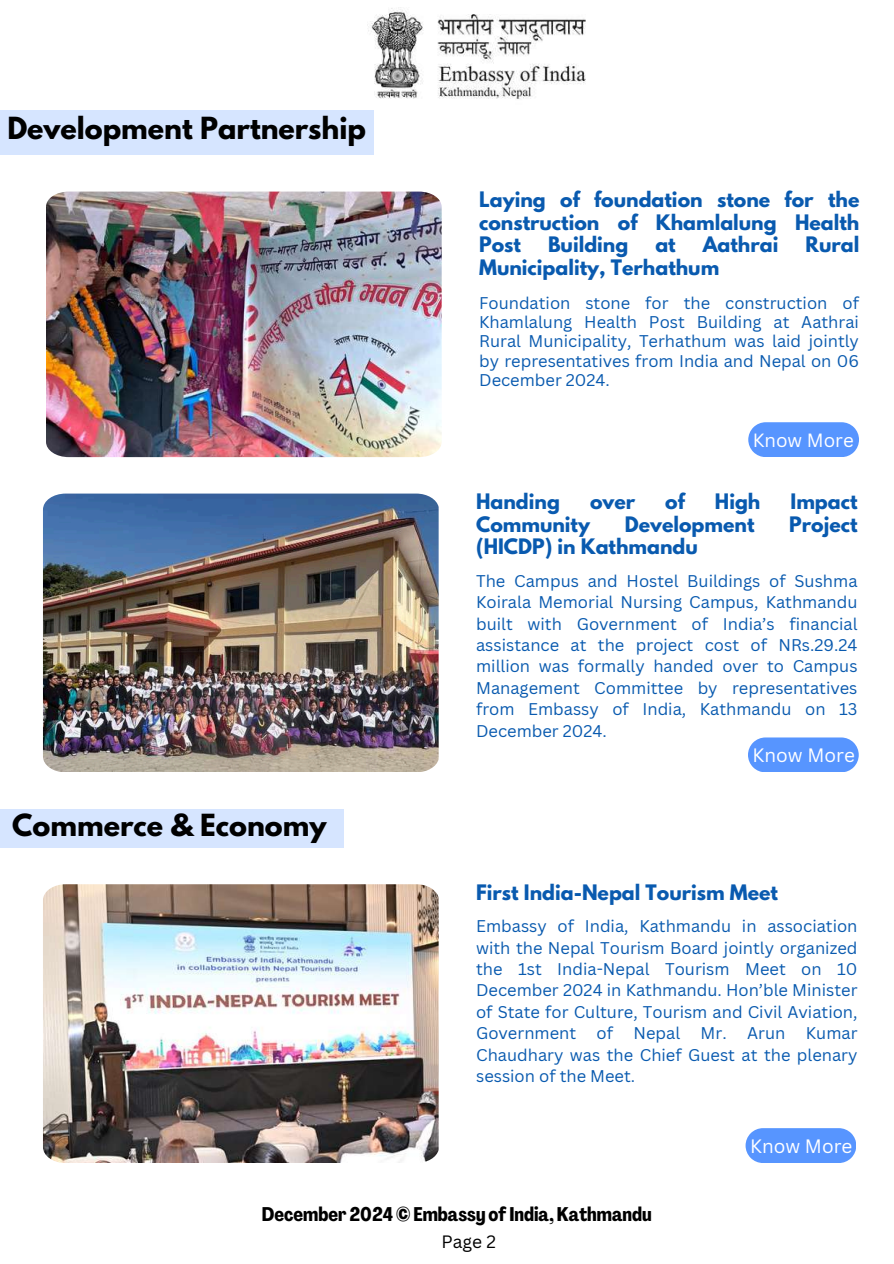
<style>
.page{position:relative;width:894px;height:1264px;background:#fff}
.page>*{position:absolute;margin:0;border:0;box-sizing:border-box;transform-origin:0 0}
.t1{font:700 27px "League Spartan";color:#000}
.t2{font:700 19.5px "Agrandir Tight";color:#000}
.t3{font:700 18.9px/22.5px "League Spartan";color:#095aaf;text-align:justify}
.t4{font:18.9px "Canva Sans";color:#fff}
.t5{font:18.6px "Canva Sans";color:#fff}
.t6{font:17.4px "Canva Sans";color:#000}
.t7{font:16.5px/21.3px "Canva Sans";color:#095aaf;text-align:justify}
</style>
<div class="page">
<img style="left:367px;top:7px;width:219px;height:92px">
<svg style="left:748px;top:737px;width:110px;height:35px;background:#639cff"></svg>
<img style="left:43px;top:493px;width:395px;height:279px">
<img style="left:43px;top:884px;width:395px;height:278px">
<svg style="left:745px;top:1128px;width:111px;height:34px;background:#629cff"></svg>
<div style="left:0;top:808px;width:343px;height:39px;background:#d6e5ff"></div>
<img style="left:46px;top:191px;width:395px;height:266px">
<svg style="left:748px;top:422px;width:110px;height:35px;background:#629cff"></svg>
<div style="left:0;top:110px;width:374px;height:45px;background:#d6e5ff"></div>
<h1 class="t1" style="left:7px;top:115px;width:360px">Development Partnership</h1>
<h1 class="t1" style="left:12px;top:811px;width:316px">Commerce &amp; Economy</h1>
<p class="t3" style="left:479px;top:191px;width:381px">Laying of foundation stone for the construction of Khamlalung Health Post</p>
<p class="t3" style="left:548px;top:236px;width:82px">Building</p>
<p class="t3" style="left:655px;top:236px;width:22px">at</p>
<p class="t3" style="left:702px;top:236px;width:77px">Aathrai</p>
<p class="t3" style="left:805px;top:236px;width:55px">Rural</p>
<p class="t3" style="left:479px;top:258px;width:241px">Municipality, Terhathum</p>
<p class="t7" style="left:479px;top:293px;width:381px;line-height:19.2px">Foundation stone for the construction of Khamlalung Health Post Building at Aathrai Rural Municipality, Terhathum was laid jointly by representatives from India and Nepal on 06<br>December 2024.</p>
<p class="t5" style="left:752px;top:427px;width:102px">Know More</p>
<p class="t3" style="left:476px;top:493px;width:85px">Handing</p>
<p class="t3" style="left:590px;top:493px;width:47px">over</p>
<p class="t3" style="left:665px;top:493px;width:21px">of</p>
<p class="t3" style="left:714px;top:493px;width:47px">High</p>
<p class="t3" style="left:790px;top:493px;width:68px">Impact</p>
<p class="t3" style="left:476px;top:515px;width:115px">Community</p>
<p class="t3" style="left:624px;top:515px;width:131px">Development</p>
<p class="t3" style="left:789px;top:515px;width:70px">Project</p>
<p class="t3" style="left:476px;top:538px;width:223px">(HICDP) in Kathmandu</p>
<p class="t7" style="left:476px;top:569px;width:383px">The Campus and Hostel Buildings of Sushma Koirala Memorial Nursing Campus, Kathmandu built with Government of India’s financial assistance at the project cost of NRs.29.24 million was formally handed over to Campus Management Committee by representatives from Embassy of India, Kathmandu on 13<br>December 2024.</p>
<p class="t4" style="left:752px;top:742px;width:104px">Know More</p>
<p class="t3" style="left:476px;top:884px;width:303px">First India-Nepal Tourism Meet</p>
<p class="t7" style="left:476px;top:915px;width:383px">Embassy of India, Kathmandu in association with the Nepal Tourism Board jointly organized the 1st India-Nepal Tourism Meet on 10<br>December 2024 in Kathmandu. Hon’ble Minister of State for Culture, Tourism and Civil Aviation, Government of Nepal Mr. Arun Kumar Chaudhary was the Chief Guest at the plenary session of the Meet.</p>
<p class="t4" style="left:750px;top:1132px;width:104px">Know More</p>
<p class="t2" style="left:262px;top:1206px;width:391px">December 2024 © Embassy of India,Kathmandu</p>
<p class="t6" style="left:441px;top:1229px;width:56px">Page 2</p>
</div>
